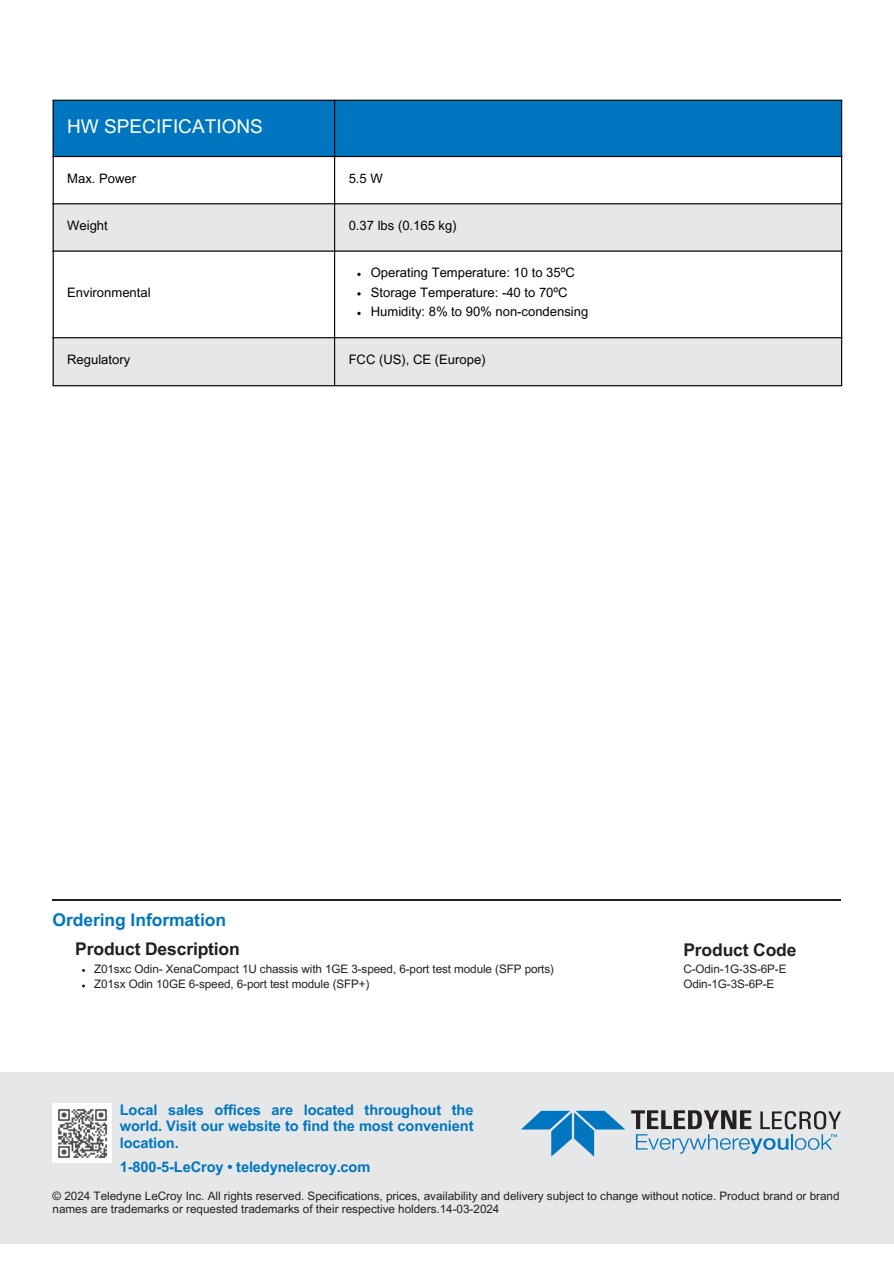
<style>
.page{position:relative;width:894px;height:1264px;background:#fff}
.page>*{position:absolute;margin:0;border:0;box-sizing:border-box;transform-origin:0 0}
.t1{font:19.05px "Arial MT Pro";color:#fff}
.t2{font:700 17.55px "Arial MT Pro";letter-spacing:-.01em;color:#231f20}
.t3{font:700 17.55px "Arial MT Pro";letter-spacing:-.005em;color:#0076c0}
.t4{font:700 14.55px/16.4px "Arial MT Pro";letter-spacing:-.01em;color:#0076c0;text-align:justify}
.t5{font:13.05px/19.5px "Arial MT Pro";color:#000}
.t6{font:11.7px/15.6px "Arial MT Pro";color:#231f20}
</style>
<div class="page">
<div style="left:0;top:1072px;width:893px;height:184px;background:#e6e7e8"></div>
<svg style="left:631px;top:1110px;width:209px;height:43px"></svg>
<svg style="left:521px;top:1110px;width:104px;height:46px"></svg>
<hr style="left:53px;top:899px;width:787px;height:1px;background:#231f20">
<div style="left:54px;top:101px;width:786px;height:55px;background:#0076c0"></div>
<div style="left:54px;top:204px;width:786px;height:181px;background:#e6e7e8"></div>
<svg style="left:54px;top:252px;width:786px;height:85px"></svg>
<hr style="left:53px;top:101px;width:1px;height:284px;background:#000">
<hr style="left:334px;top:101px;width:1px;height:284px;background:#000">
<hr style="left:840px;top:101px;width:2px;height:284px;background:#000">
<hr style="left:53px;top:100px;width:789px;height:1px;background:#000">
<hr style="left:53px;top:156px;width:789px;height:1px;background:#000">
<hr style="left:53px;top:203px;width:789px;height:1px;background:#000">
<hr style="left:53px;top:250px;width:789px;height:2px;background:#000">
<hr style="left:53px;top:337px;width:789px;height:1px;background:#000">
<hr style="left:53px;top:385px;width:789px;height:1px;background:#000">
<div style="left:53px;top:1103px;width:59px;height:59px;background:#fff"></div>
<img style="left:58px;top:1109px;width:49px;height:49px">
<h1 class="t1" style="left:67px;top:119px;width:197px">HW SPECIFICATIONS</h1>
<p class="t5" style="left:67px;top:170px;width:70px">Max. Power</p>
<p class="t5" style="left:348px;top:170px;width:36px">5.5 W</p>
<p class="t5" style="left:67px;top:217px;width:42px">Weight</p>
<p class="t5" style="left:348px;top:217px;width:109px">0.37 lbs (0.165 kg)</p>
<p class="t5" style="left:67px;top:284px;width:85px">Environmental</p>
<p class="t5" style="left:371px;top:264px;width:219px">Operating Temperature: 10 to 35ºC<br>Storage Temperature: -40 to 70ºC<br>Humidity: 8% to 90% non-condensing</p>
<p class="t5" style="left:67px;top:351px;width:65px">Regulatory</p>
<p class="t5" style="left:348px;top:351px;width:138px">FCC (US), CE (Europe)</p>
<h2 class="t3" style="left:53px;top:913px;width:175px">Ordering Information</h2>
<h2 class="t2" style="left:75px;top:942px;width:166px">Product Description</h2>
<h2 class="t2" style="left:683px;top:943px;width:115px">Product Code</h2>
<p class="t6" style="left:94px;top:962px;width:461px">Z01sxc Odin- XenaCompact 1U chassis with 1GE 3-speed, 6-port test module (SFP ports)<br>Z01sx Odin 10GE 6-speed, 6-port test module (SFP+)</p>
<p class="t6" style="left:683px;top:962px;width:105px">C-Odin-1G-3S-6P-E<br>Odin-1G-3S-6P-E</p>
<p class="t4" style="left:120px;top:1103px;width:355px">Local sales offices are located throughout the world. Visit our website to find the most convenient location.</p>
<p class="t4" style="left:120px;top:1160px;width:252px">1-800-5-LeCroy • teledynelecroy.com</p>
<p class="t6" style="left:53px;top:1190px;width:788px;line-height:13.2px">© 2024 Teledyne LeCroy Inc. All rights reserved. Specifications, prices, availability and delivery subject to change without notice. Product brand or brand names are trademarks or requested trademarks of their respective holders.14-03-2024</p>
</div>
